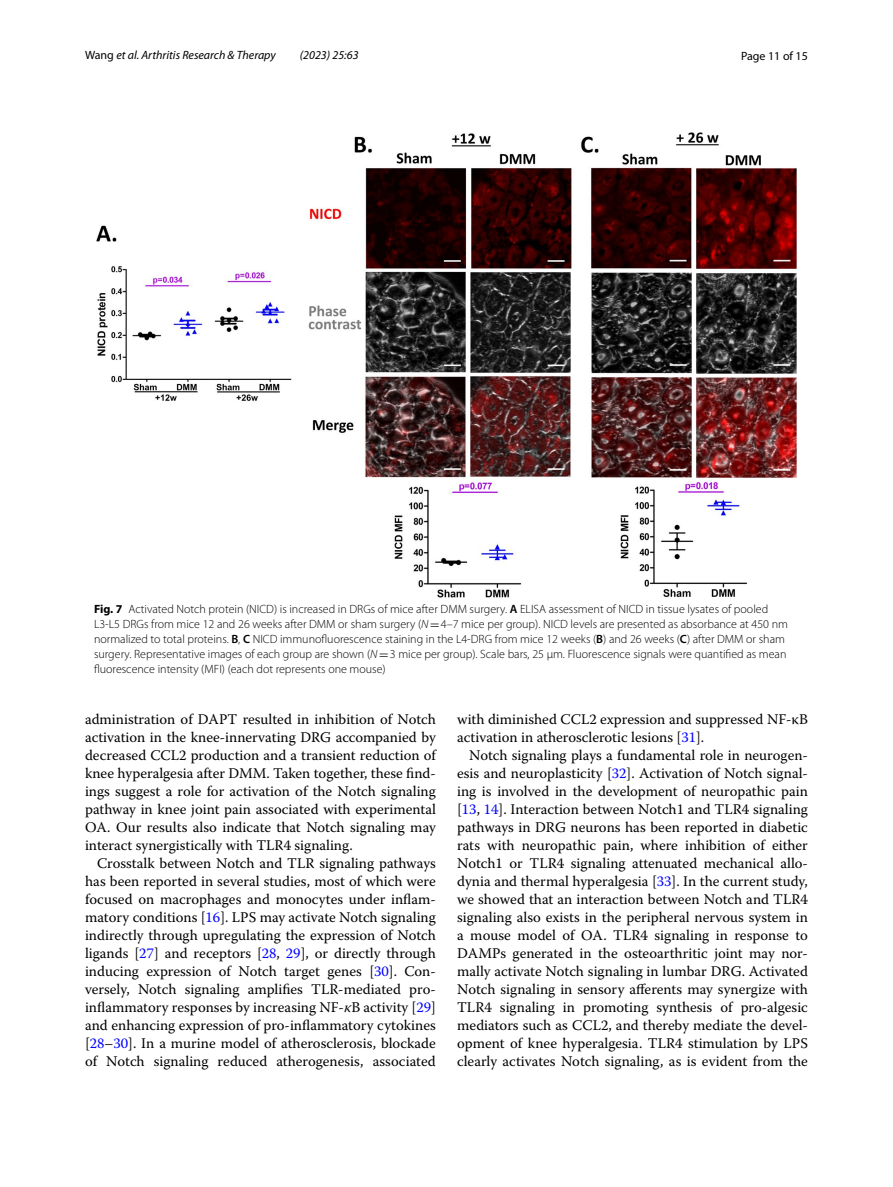
<style>
.page{position:relative;width:893px;height:1187px;background:#fff}
.page>*{position:absolute;margin:0;border:0;box-sizing:border-box;transform-origin:0 0}
.t1{font:14.7px/18px "Warnock Pro";color:#000;text-align:justify}
.t2{font:300 12px/15px "Myriad Pro";color:#000}
.t3{font:italic 12px "Myriad Pro";color:#000}
.t4{font:12px "Myriad Pro";color:#000}
.s1{font-style:normal}
.s2{font-weight:700}
.s3{font-weight:600}
.s4{font-style:italic}
.s5{font-family:"MTSY";font-weight:400}
.s6{color:#00f}
</style>
<div class="page">
<img style="left:96px;top:133px;width:701px;height:464px">
<p class="t3" style="left:85px;top:48px;width:192px"><span class="s1">Wang</span> et al. Arthritis Research &amp; Therapy</p>
<p class="t3" style="left:300px;top:48px;width:60px">(2023) 25:63</p>
<p class="t4" style="left:741px;top:48px;width:68px">Page 11 of 15</p>
<p class="t2" style="left:94px;top:601px;width:695px"><span class="s2">Fig. 7</span> Activated Notch protein (NICD) is increased in DRGs of mice after DMM surgery. <span class="s3">A</span> ELISA assessment of NICD in tissue lysates of pooled L3-L5 DRGs from mice 12 and 26 weeks after DMM or sham surgery (<span class="s4">N</span><span class="s5">=</span>4–7 mice per group). NICD levels are presented as absorbance at 450 nm normalized to total proteins. <span class="s3">B</span>, <span class="s3">C</span> NICD immunofluorescence staining in the L4-DRG from mice 12 weeks (<span class="s3">B</span>) and 26 weeks (<span class="s3">C</span>) after DMM or sham surgery. Representative images of each group are shown (<span class="s4">N</span><span class="s5">=</span>3 mice per group). Scale bars, 25 μm. Fluorescence signals were quantified as mean fluorescence intensity (MFI) (each dot represents one mouse)</p>
<p class="t1" style="left:85px;top:710px;width:352px">administration of DAPT resulted in inhibition of Notch activation in the knee-innervating DRG accompanied by decreased CCL2 production and a transient reduction of knee hyperalgesia after DMM. Taken together, these find&shy;ings suggest a role for activation of the Notch signaling pathway in knee joint pain associated with experimental OA. Our results also indicate that Notch signaling may interact synergistically with TLR4 signaling.</p>
<p class="t1" style="left:85px;top:854px;width:352px;text-indent:12px">Crosstalk between Notch and TLR signaling pathways has been reported in several studies, most of which were focused on macrophages and monocytes under inflam&shy;matory conditions [<span class="s6">16</span>]. LPS may activate Notch signaling indirectly through upregulating the expression of Notch ligands [<span class="s6">27</span>] and receptors [<span class="s6">28</span>, <span class="s6">29</span>], or directly through inducing expression of Notch target genes [<span class="s6">30</span>]. Con&shy;versely, Notch signaling amplifies TLR-mediated pro&shy;inflammatory responses by increasing NF-<span class="s4">κ</span>B activity [<span class="s6">29</span>] and enhancing expression of pro-inflammatory cytokines [<span class="s6">28</span>–<span class="s6">30</span>]. In a murine model of atherosclerosis, blockade of Notch signaling reduced atherogenesis, associated</p>
<p class="t1" style="left:457px;top:710px;width:352px">with diminished CCL2 expression and suppressed NF-κB activation in atherosclerotic lesions [<span class="s6">31</span>].</p>
<p class="t1" style="left:457px;top:746px;width:352px;text-indent:12px">Notch signaling plays a fundamental role in neurogen&shy;esis and neuroplasticity [<span class="s6">32</span>]. Activation of Notch signal&shy;ing is involved in the development of neuropathic pain [<span class="s6">13</span>, <span class="s6">14</span>]. Interaction between Notch1 and TLR4 signaling pathways in DRG neurons has been reported in diabetic rats with neuropathic pain, where inhibition of either Notch1 or TLR4 signaling attenuated mechanical allo&shy;dynia and thermal hyperalgesia [<span class="s6">33</span>]. In the current study, we showed that an interaction between Notch and TLR4 signaling also exists in the peripheral nervous system in a mouse model of OA. TLR4 signaling in response to DAMPs generated in the osteoarthritic joint may nor&shy;mally activate Notch signaling in lumbar DRG. Activated Notch signaling in sensory afferents may synergize with TLR4 signaling in promoting synthesis of pro-algesic mediators such as CCL2, and thereby mediate the devel&shy;opment of knee hyperalgesia. TLR4 stimulation by LPS clearly activates Notch signaling, as is evident from the</p>
</div>
